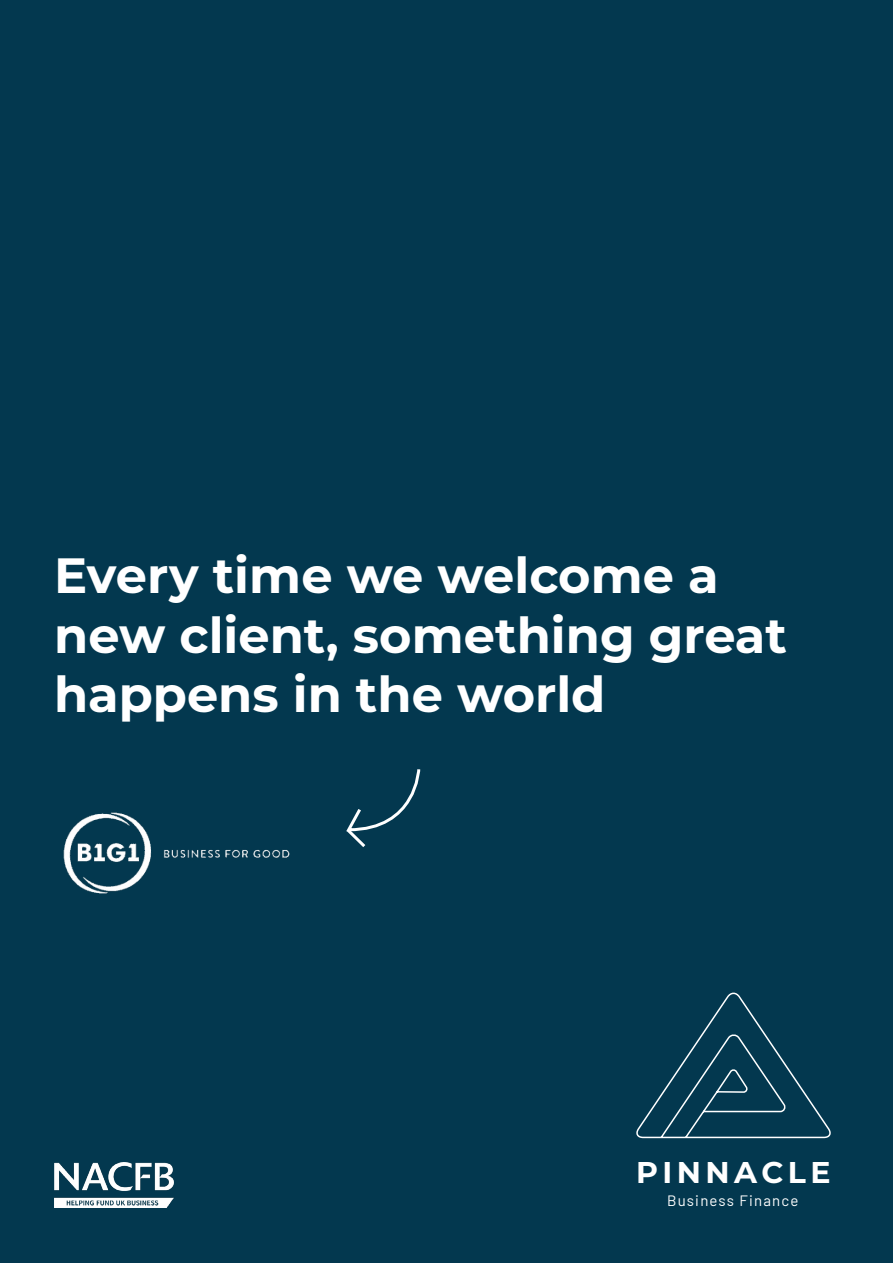
<style>
.page{position:relative;width:893px;height:1263px;background:#fff}
.page>*{position:absolute;margin:0;border:0;box-sizing:border-box;transform-origin:0 0}
.t1{font:700 49.5px/59.4px "Montserrat";color:#fff}
.t2{font:700 30px "Montserrat";letter-spacing:.15em;color:#fff}
.t3{font:15px "Barlow";letter-spacing:.08em;color:#fff}
</style>
<div class="page">
<div style="left:0;top:0;width:839px;height:1263px;background:#03384f"></div>
<div style="left:823px;top:0;width:70px;height:1262px;background:#03384f"></div>
<svg style="left:636px;top:992px;width:195px;height:147px"></svg>
<img style="left:54px;top:1162px;width:119px;height:46px">
<img style="left:63px;top:812px;width:227px;height:82px">
<svg style="left:346px;top:769px;width:75px;height:78px"></svg>
<p class="t1" style="left:54px;top:543px;width:734px">Every time we welcome a new client, something great happens in the world</p>
<p class="t2" style="left:636px;top:1151px;width:196px">PINNACLE</p>
<p class="t3" style="left:667px;top:1189px;width:133px">Business Finance</p>
</div>
